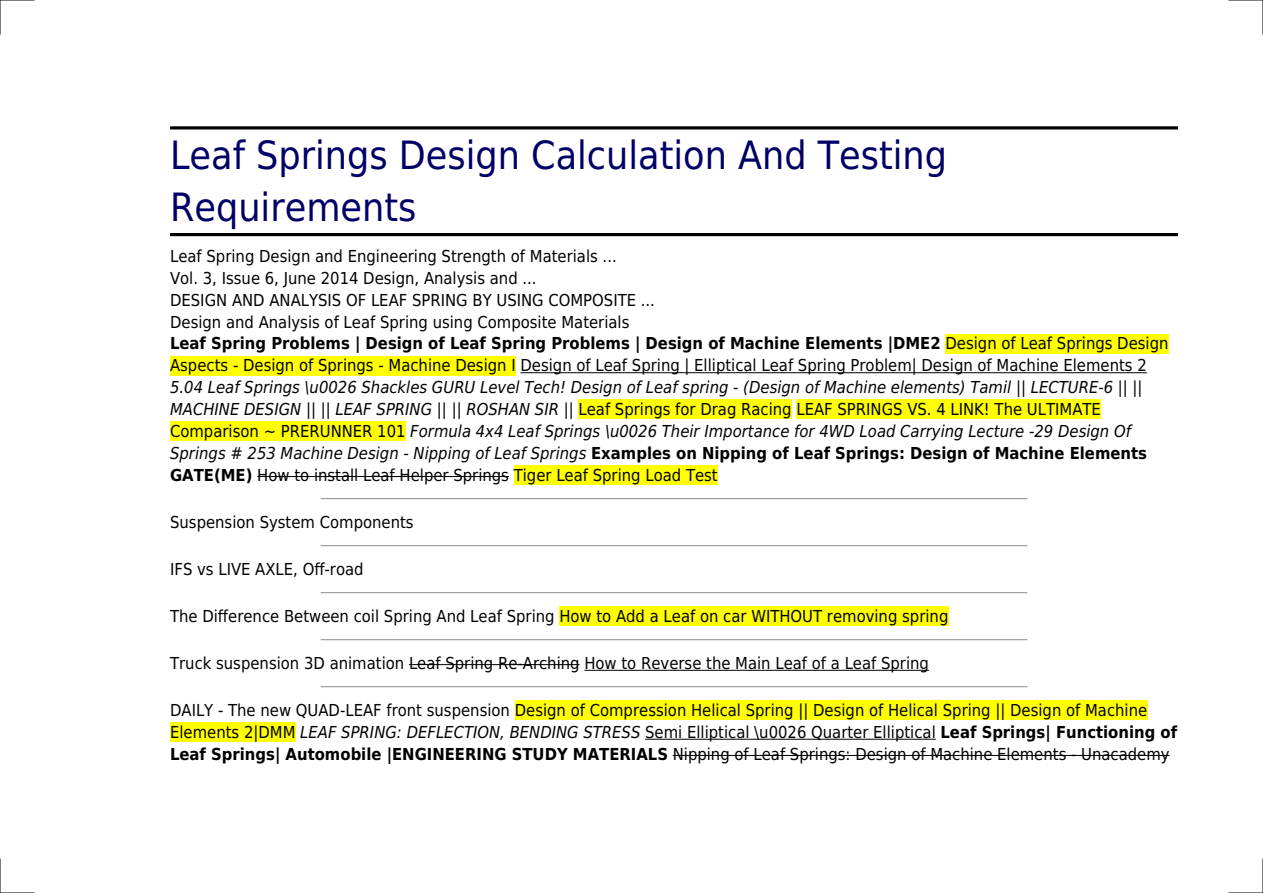
<style>
.page{position:relative;width:1263px;height:893px;background:#fff}
.page>*{position:absolute;margin:0;border:0;box-sizing:border-box;transform-origin:0 0}
.t1{font:39px/51.8px "DejaVu Sans Condensed";color:#006}
.t2{font:16.5px/21.9px "DejaVu Sans Condensed";color:#000}
.t3{font:italic 16.5px/21.9px "DejaVu Sans Condensed";color:#000}
.s1{font-weight:700}
.s2{font-style:normal}
.s3{font-weight:700;font-style:normal}
.s4{font-style:italic}
</style>
<div class="page">
<hr style="left:170px;top:126px;width:1008px;height:3px;background:#000">
<hr style="left:170px;top:233px;width:1008px;height:3px;background:#000">
<div style="left:945px;top:334px;width:223px;height:19px;background:#ff0"></div>
<div style="left:170px;top:356px;width:346px;height:19px;background:#ff0"></div>
<hr style="left:520px;top:372px;width:627px;height:1px;background:#000">
<div style="left:578px;top:400px;width:214px;height:19px;background:#ff0"></div>
<div style="left:796px;top:400px;width:305px;height:19px;background:#ff0"></div>
<div style="left:170px;top:422px;width:236px;height:19px;background:#ff0"></div>
<hr style="left:257px;top:476px;width:252px;height:1px;background:#000">
<div style="left:514px;top:465px;width:204px;height:20px;background:#ff0"></div>
<hr style="left:321px;top:498px;width:706px;height:1px;background:#999">
<hr style="left:321px;top:545px;width:706px;height:1px;background:#999">
<hr style="left:321px;top:592px;width:706px;height:1px;background:#999">
<div style="left:559px;top:607px;width:389px;height:19px;background:#ff0"></div>
<hr style="left:321px;top:639px;width:706px;height:1px;background:#999">
<hr style="left:409px;top:664px;width:171px;height:1px;background:#000">
<hr style="left:584px;top:670px;width:345px;height:1px;background:#000">
<hr style="left:321px;top:686px;width:706px;height:1px;background:#999">
<div style="left:515px;top:701px;width:632px;height:19px;background:#ff0"></div>
<div style="left:170px;top:722px;width:125px;height:20px;background:#ff0"></div>
<hr style="left:645px;top:739px;width:291px;height:1px;background:#000">
<hr style="left:673px;top:755px;width:497px;height:1px;background:#000">
<hr style="left:0;top:0;width:34px;height:1px;background:#000">
<hr style="left:1229px;top:0;width:34px;height:1px;background:#000">
<hr style="left:0;top:892px;width:34px;height:1px;background:#000">
<hr style="left:1229px;top:892px;width:34px;height:1px;background:#000">
<hr style="left:0;top:0;width:1px;height:34px;background:#000">
<hr style="left:0;top:859px;width:1px;height:34px;background:#000">
<hr style="left:1262px;top:0;width:1px;height:34px;background:#000">
<hr style="left:1262px;top:859px;width:1px;height:34px;background:#000">
<h1 class="t1" style="left:170px;top:129px;width:778px">Leaf Springs Design Calculation And Testing<br>Requirements</h1>
<p class="t2" style="left:170px;top:245px;width:1000px">Leaf Spring Design and Engineering Strength of Materials ...<br>Vol. 3, Issue 6, June 2014 Design, Analysis and ...<br>DESIGN AND ANALYSIS OF LEAF SPRING BY USING COMPOSITE ...<br>Design and Analysis of Leaf Spring using Composite Materials<br><span class="s1">Leaf Spring Problems | Design of Leaf Spring Problems | Design of Machine Elements |DME2</span> Design of Leaf Springs Design Aspects - Design of Springs - Machine Design I Design of Leaf Spring | Elliptical Leaf Spring Problem| Design of Machine Elements 2</p>
<p class="t3" style="left:170px;top:377px;width:978px">5.04 Leaf Springs \u0026 Shackles GURU Level Tech! Design of Leaf spring - (Design of Machine elements) Tamil || LECTURE-6 || || MACHINE DESIGN || || LEAF SPRING || || ROSHAN SIR || <span class="s2">Leaf Springs for Drag Racing LEAF SPRINGS VS. 4 LINK! The ULTIMATE Comparison ~ PRERUNNER 101</span> Formula 4x4 Leaf Springs \u0026 Their Importance for 4WD Load Carrying Lecture -29 Design Of Springs # 253 Machine Design - Nipping of Leaf Springs <span class="s3">Examples on Nipping of Leaf Springs: Design of Machine Elements GATE(ME)</span> <span class="s2">How to install Leaf Helper Springs Tiger Leaf Spring Load Test</span></p>
<p class="t2" style="left:170px;top:511px;width:245px">Suspension System Components</p>
<p class="t2" style="left:170px;top:558px;width:195px">IFS vs LIVE AXLE, Off-road</p>
<p class="t2" style="left:170px;top:605px;width:780px">The Difference Between coil Spring And Leaf Spring How to Add a Leaf on car WITHOUT removing spring</p>
<p class="t2" style="left:170px;top:652px;width:760px">Truck suspension 3D animation Leaf Spring Re-Arching How to Reverse the Main Leaf of a Leaf Spring</p>
<p class="t2" style="left:170px;top:699px;width:1008px">DAILY - The new QUAD-LEAF front suspension Design of Compression Helical Spring || Design of Helical Spring || Design of Machine<br>Elements 2|DMM <span class="s4">LEAF SPRING: DEFLECTION, BENDING STRESS</span> Semi Elliptical \u0026 Quarter Elliptical <span class="s1">Leaf Springs| Functioning of<br>Leaf Springs| Automobile |ENGINEERING STUDY MATERIALS</span> Nipping of Leaf Springs: Design of Machine Elements - Unacademy</p>
</div>
